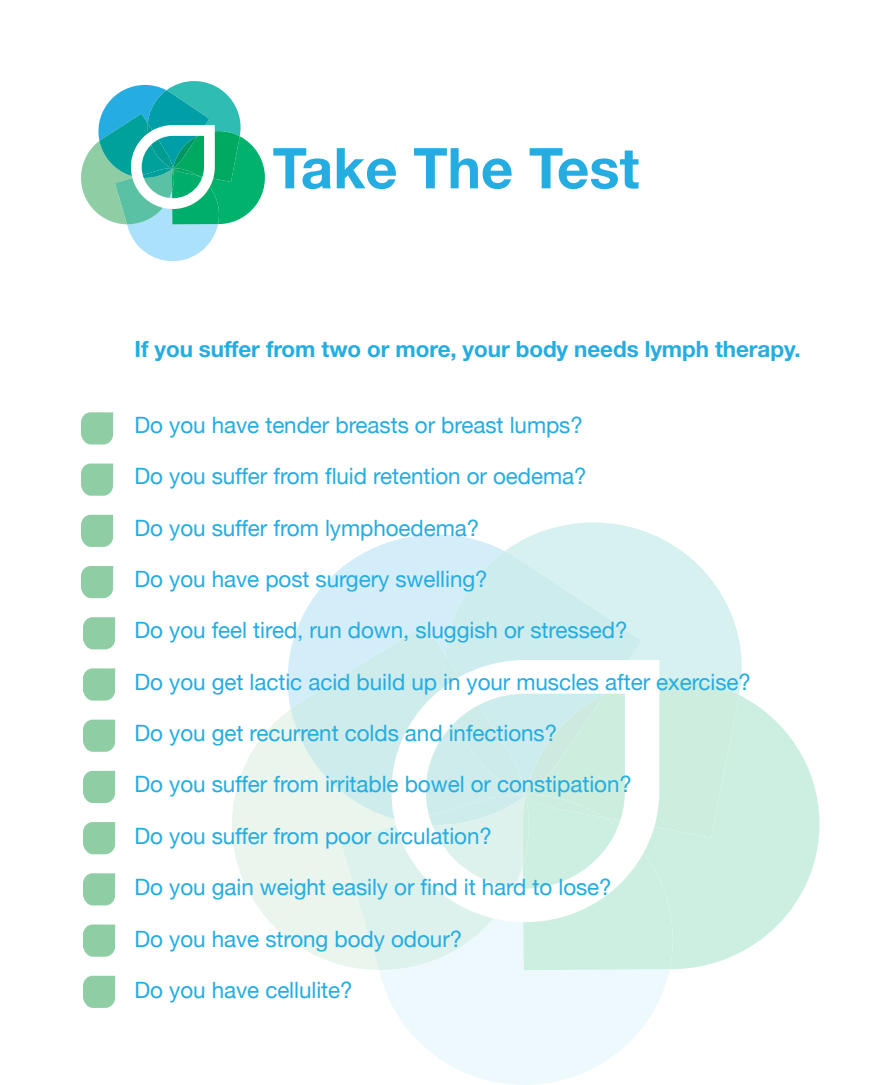
<style>
.page{position:relative;width:893px;height:1085px;background:#fff}
.page>*{position:absolute;margin:0;border:0;box-sizing:border-box;transform-origin:0 0}
.t1{font:700 56.25px "Helvetica Neue";color:#25ace1}
.t2{font:22.5px "Helvetica Neue";letter-spacing:-.005em;color:#25ace1}
.t3{font:700 22.5px "Helvetica Neue";letter-spacing:-.005em;color:#25ace1}
</style>
<div class="page">
<svg style="left:287px;top:534px;width:217px;height:175px;fill:#d4eef9"></svg>
<svg style="left:232px;top:709px;width:108px;height:255px;fill:#e9f5ed"></svg>
<svg style="left:291px;top:624px;width:154px;height:198px;background:#d6eff1"></svg>
<svg style="left:379px;top:970px;width:290px;height:114px;fill:#eef9fe"></svg>
<svg style="left:739px;top:695px;width:81px;height:258px;fill:#cdefe1"></svg>
<svg style="left:505px;top:522px;width:237px;height:172px;fill:#d6f1ef"></svg>
<svg style="left:445px;top:551px;width:197px;height:104px;background:#d0edee"></svg>
<svg style="left:340px;top:655px;width:399px;height:315px;background:#d4f0e7"></svg>
<svg style="left:391px;top:660px;width:268px;height:262px"></svg>
<svg style="left:81px;top:412px;width:33px;height:33px"></svg>
<svg style="left:81px;top:463px;width:33px;height:33px"></svg>
<svg style="left:81px;top:514px;width:33px;height:33px"></svg>
<svg style="left:81px;top:566px;width:33px;height:33px"></svg>
<svg style="left:83px;top:617px;width:33px;height:33px"></svg>
<svg style="left:83px;top:668px;width:33px;height:33px"></svg>
<svg style="left:83px;top:719px;width:33px;height:33px"></svg>
<svg style="left:83px;top:770px;width:33px;height:33px"></svg>
<svg style="left:83px;top:822px;width:33px;height:33px"></svg>
<svg style="left:83px;top:873px;width:33px;height:33px"></svg>
<svg style="left:83px;top:924px;width:33px;height:33px"></svg>
<svg style="left:83px;top:975px;width:33px;height:33px"></svg>
<svg style="left:81px;top:81px;width:184px;height:180px"></svg>
<h1 class="t1" style="left:273px;top:133px;width:368px">Take The Test</h1>
<p class="t3" style="left:135px;top:335px;width:668px">If you suffer from two or more, your body needs lymph therapy.</p>
<p class="t2" style="left:135px;top:411px;width:450px">Do you have tender breasts or breast lumps?</p>
<p class="t2" style="left:135px;top:462px;width:453px">Do you suffer from fluid retention or oedema?</p>
<p class="t2" style="left:135px;top:514px;width:346px">Do you suffer from lymphoedema?</p>
<p class="t2" style="left:135px;top:565px;width:355px">Do you have post surgery swelling?</p>
<p class="t2" style="left:135px;top:616px;width:494px">Do you feel tired, run down, sluggish or stressed?</p>
<p class="t2" style="left:135px;top:668px;width:618px">Do you get lactic acid build up in your muscles after exercise?</p>
<p class="t2" style="left:135px;top:719px;width:424px">Do you get recurrent colds and infections?</p>
<p class="t2" style="left:135px;top:771px;width:499px">Do you suffer from irritable bowel or constipation?</p>
<p class="t2" style="left:135px;top:822px;width:359px">Do you suffer from poor circulation?</p>
<p class="t2" style="left:135px;top:873px;width:479px">Do you gain weight easily or find it hard to lose?</p>
<p class="t2" style="left:135px;top:925px;width:320px">Do you have strong body odour?</p>
<p class="t2" style="left:135px;top:976px;width:220px">Do you have cellulite?</p>
</div>
